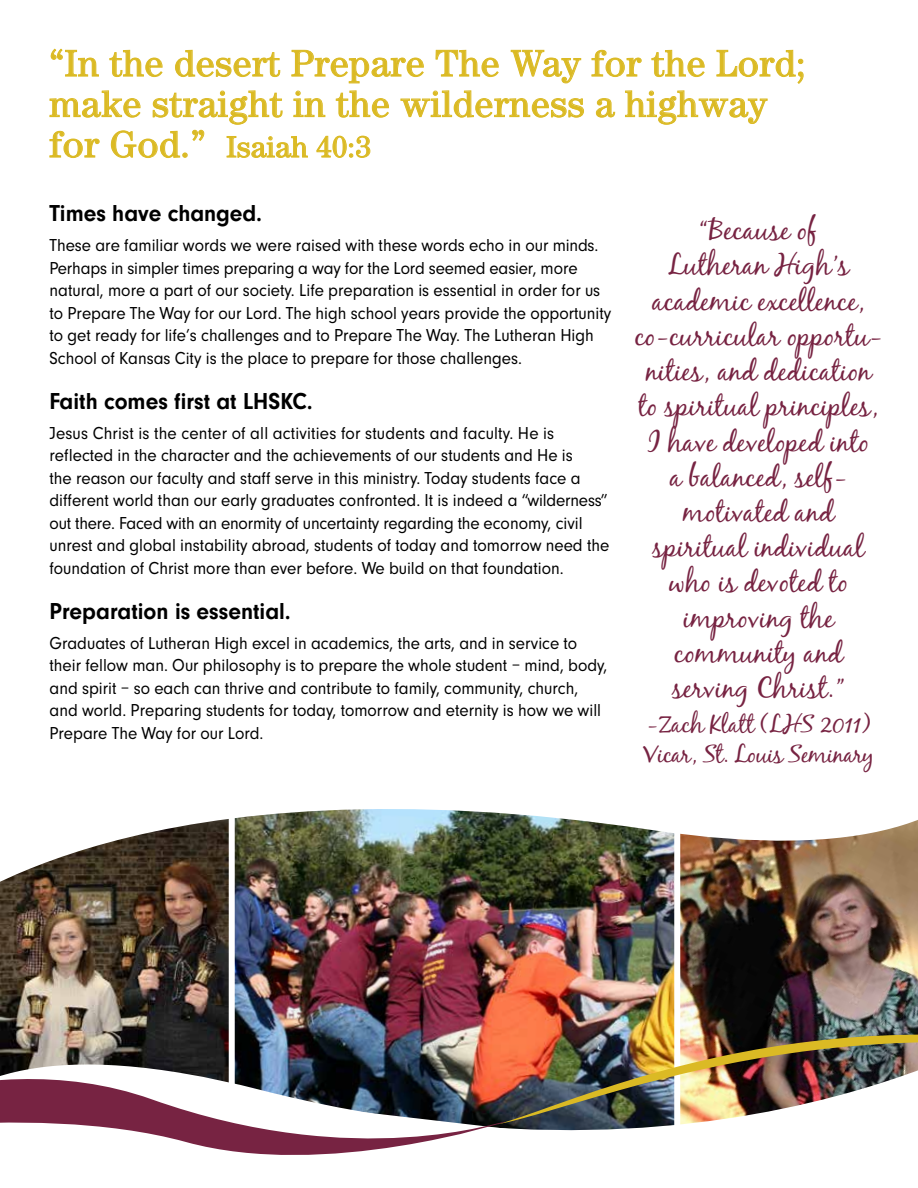
<style>
.page{position:relative;width:918px;height:1188px;background:#fff}
.page>*{position:absolute;margin:0;border:0;box-sizing:border-box;transform-origin:0 0}
.t1{font:37.5px/40.5px "Century";letter-spacing:.02em;color:#dbba24}
.t2{font:30px "Century";letter-spacing:.02em;color:#dbba24}
.t3{font:28.5px/35.2px "Black Jack";color:#772342;text-align:center}
.t4{font:24.45px/29.8px "Black Jack";letter-spacing:-.02em;color:#772342}
.t5{font:24px "Neuzeit Bld";color:#000;scale:.95 1}
.t6{font:18px/22.5px "Neuzeit Rmn";color:#000;scale:.95 1}
.s1{font-size:37.5px}
</style>
<div class="page">
<svg style="left:50px;top:48px;width:49px;height:29px"></svg>
<svg style="left:109px;top:50px;width:54px;height:27px"></svg>
<svg style="left:175px;top:50px;width:106px;height:27px"></svg>
<svg style="left:291px;top:50px;width:133px;height:34px"></svg>
<svg style="left:435px;top:50px;width:64px;height:27px"></svg>
<svg style="left:510px;top:50px;width:71px;height:34px"></svg>
<svg style="left:591px;top:50px;width:51px;height:27px"></svg>
<svg style="left:651px;top:50px;width:54px;height:27px"></svg>
<svg style="left:716px;top:50px;width:88px;height:34px"></svg>
<svg style="left:400px;top:90px;width:184px;height:28px"></svg>
<svg style="left:596px;top:98px;width:19px;height:20px"></svg>
<svg style="left:625px;top:90px;width:143px;height:35px"></svg>
<svg style="left:49px;top:90px;width:340px;height:68px"></svg>
<img style="left:0;top:935px;width:229px;height:47px">
<img style="left:680px;top:935px;width:238px;height:47px">
<img style="left:235px;top:935px;width:439px;height:47px">
<img style="left:0;top:982px;width:918px;height:149px">
<img style="left:497px;top:1034px;width:421px;height:90px">
<img style="left:0;top:1036px;width:506px;height:119px">
<img style="left:0;top:809px;width:918px;height:126px">
<div style="left:229px;top:779px;width:6px;height:340px;background:#fff"></div>
<h1 class="t1" style="left:50px;top:42px;width:758px">“In the desert Prepare The Way for the Lord; make straight in the wilderness a highway</h1>
<h2 class="t2" style="left:50px;top:129px;width:323px"><span class="s1">for God.”</span> Isaiah 40:3</h2>
<h3 class="t5" style="left:50px;top:197px;width:225px">Times have changed.</h3>
<p class="t6" style="left:50px;top:236px;width:593px">These are familiar words we were raised with these words echo in our minds.<br>Perhaps in simpler times preparing a way for the Lord seemed easier, more natural, more a part of our society. Life preparation is essential in order for us to Prepare The Way for our Lord. The high school years provide the opportunity to get ready for life’s challenges and to Prepare The Way. The Lutheran High School of Kansas City is the place to prepare for those challenges.</p>
<h3 class="t5" style="left:50px;top:385px;width:279px">Faith comes first at LHSKC.</h3>
<p class="t6" style="left:50px;top:423px;width:591px">Jesus Christ is the center of all activities for students and faculty. He is reflected in the character and the achievements of our students and He is<br>the reason our faculty and staff serve in this ministry. Today students face a different world than our early graduates confronted. It is indeed a “wilderness” out there. Faced with an enormity of uncertainty regarding the economy, civil unrest and global instability abroad, students of today and tomorrow need the foundation of Christ more than ever before. We build on that foundation.</p>
<h3 class="t5" style="left:50px;top:595px;width:256px">Preparation is essential.</h3>
<p class="t6" style="left:50px;top:633px;width:589px">Graduates of Lutheran High excel in academics, the arts, and in service to their fellow man. Our philosophy is to prepare the whole student – mind, body, and spirit – so each can thrive and contribute to family, community, church, and world. Preparing students for today, tomorrow and eternity is how we will Prepare The Way for our Lord.</p>
<p class="t3" style="left:635px;top:212px;width:249px">“Because of<br>Lutheran High’s academic excellence, co-curricular opportu&shy;nities, and dedication to spiritual principles,<br>I have developed into<br>a balanced, self&shy;motivated and spiritual individual who is devoted to improving the community and serving Christ.”</p>
<h3 class="t4" style="left:643px;top:709px;width:232px">-Zach Klatt (LHS 2011)<br>Vicar, St. Louis Seminary</h3>
</div>
